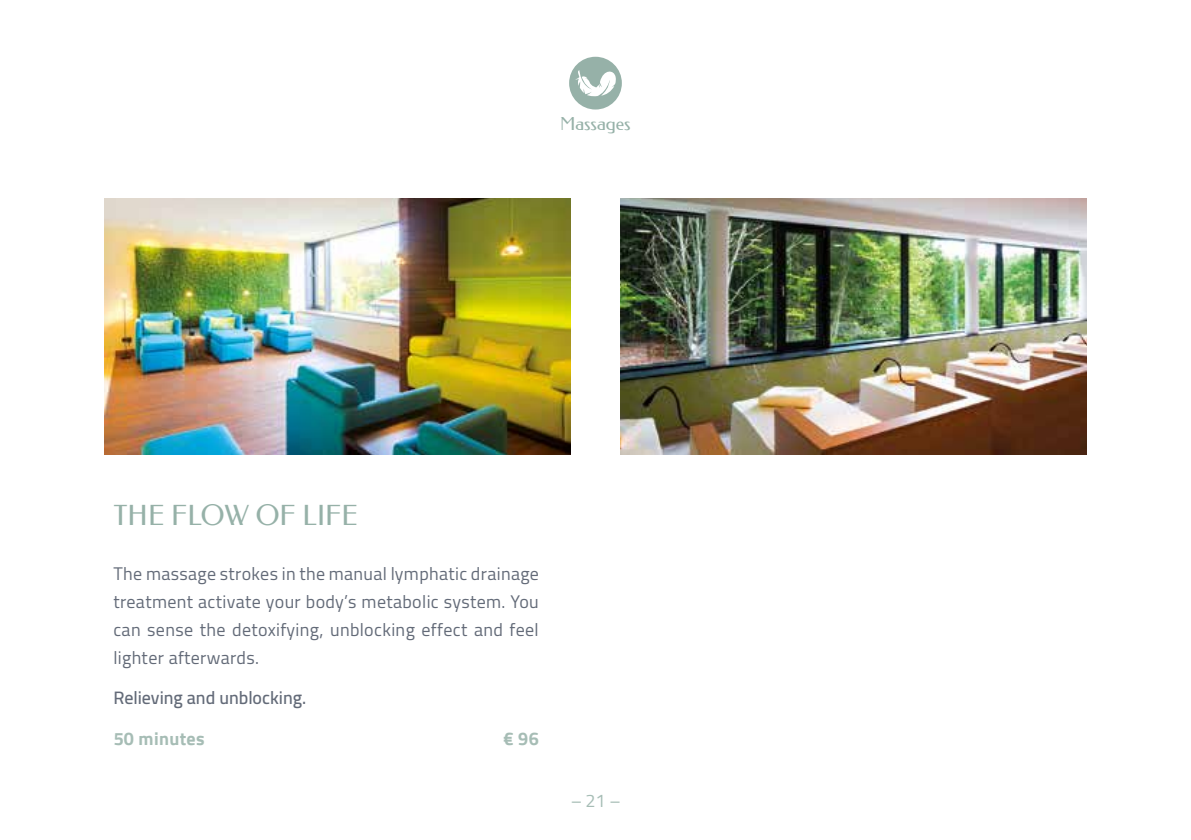
<style>
.page{position:relative;width:1191px;height:840px;background:#fff}
.page>*{position:absolute;margin:0;border:0;box-sizing:border-box;transform-origin:0 0}
.t1{font:28px "Federo";color:#96b1a8}
.t2{font:18px/28px "Cairo";letter-spacing:.02em;color:#475060;text-align:justify}
.t3{font:600 18px "Cairo";color:#475060}
.t4{font:700 18px "Cairo";letter-spacing:.02em;color:#96b1a8}
.t5{font:18px "Federo";color:#96b1a8}
.t6{font:18px "Cairo";color:#96b1a8}
</style>
<div class="page">
<img style="left:105px;top:198px;width:465px;height:256px">
<img style="left:621px;top:198px;width:465px;height:256px">
<div style="left:569px;top:57px;width:53px;height:52px;background:#96b1a8;border-radius:50%"></div>
<svg style="left:575px;top:70px;width:41px;height:27px"></svg>
<p class="t5" style="left:560px;top:113px;width:72px">Massages</p>
<h1 class="t1" style="left:113px;top:499px;width:246px">THE FLOW OF LIFE</h1>
<p class="t2" style="left:113px;top:559px;width:427px">The massage strokes in the manual lymphatic drainage treatment activate your body’s metabolic system. You can sense the detoxifying, unblocking effect and feel lighter afterwards.</p>
<p class="t3" style="left:113px;top:681px;width:194px">Relieving and unblocking.</p>
<p class="t4" style="left:113px;top:728px;width:93px">50 minutes</p>
<p class="t4" style="left:503px;top:728px;width:37px">€ 96</p>
<p class="t6" style="left:570px;top:784px;width:52px">– 21 –</p>
</div>
